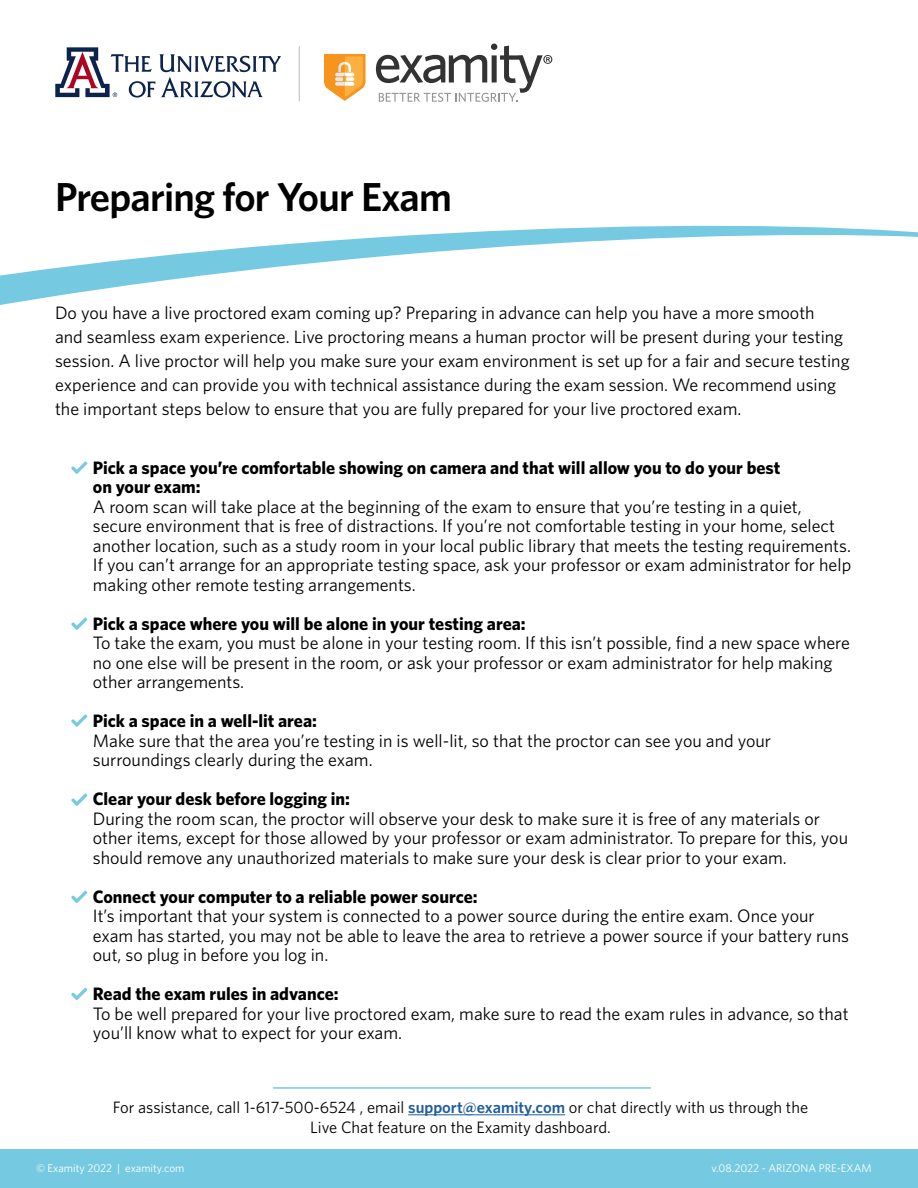
<style>
.page{position:relative;width:918px;height:1188px;background:#fff}
.page>*{position:absolute;margin:0;border:0;box-sizing:border-box;transform-origin:0 0}
.t1{font:600 40.5px "Whitney";letter-spacing:-.02em;color:#000}
.t2{font:18px/19.5px "Whitney";color:#000}
.t3{font:700 18px "Whitney";color:#000}
.t4{font:16.5px "Whitney";color:#000}
.t5{font:11.25px "Whitney";color:#fff}
.s1{font-weight:600;color:#215e9e}
</style>
<div class="page">
<div style="left:0;top:1149px;width:918px;height:39px;background:#75cae2"></div>
<svg style="left:0;top:225px;width:918px;height:239px"></svg>
<hr style="left:408px;top:1114px;width:157px;height:1px;background:#215e9e">
<hr style="left:273px;top:1087px;width:378px;height:2px;background:#75cae2">
<svg style="left:324px;top:54px;width:42px;height:47px"></svg>
<svg style="left:376px;top:44px;width:176px;height:58px"></svg>
<hr style="left:299px;top:46px;width:1px;height:55px;background:#58595b">
<svg style="left:55px;top:47px;width:226px;height:51px"></svg>
<svg style="left:71px;top:461px;width:16px;height:13px"></svg>
<svg style="left:71px;top:617px;width:16px;height:13px"></svg>
<svg style="left:71px;top:714px;width:16px;height:13px"></svg>
<svg style="left:71px;top:793px;width:16px;height:13px"></svg>
<svg style="left:71px;top:891px;width:16px;height:12px"></svg>
<svg style="left:71px;top:988px;width:16px;height:12px"></svg>
<p class="t1" style="left:55px;top:170px;width:399px">Preparing for Your Exam</p>
<p class="t2" style="left:55px;top:300px;width:796px;line-height:24px">Do you have a live proctored exam coming up? Preparing in advance can help you have a more smooth<br>and seamless exam experience. Live proctoring means a human proctor will be present during your testing session. A live proctor will help you make sure your exam environment is set up for a fair and secure testing experience and can provide you with technical assistance during the exam session. We recommend using the important steps below to ensure that you are fully prepared for your live proctored exam.</p>
<p class="t3" style="left:93px;top:455px;width:689px">Pick a space you’re comfortable showing on camera and that will allow you to do your best</p>
<p class="t3" style="left:93px;top:475px;width:109px">on your exam:</p>
<p class="t2" style="left:93px;top:496px;width:760px">A room scan will take place at the beginning of the exam to ensure that you’re testing in a quiet, secure environment that is free of distractions. If you’re not comfortable testing in your home, select another location, such as a study room in your local public library that meets the testing requirements.<br>If you can’t arrange for an appropriate testing space, ask your professor or exam administrator for help making other remote testing arrangements.</p>
<p class="t3" style="left:93px;top:611px;width:434px">Pick a space where you will be alone in your testing area:</p>
<p class="t2" style="left:93px;top:633px;width:759px">To take the exam, you must be alone in your testing room. If this isn’t possible, find a new space where no one else will be present in the room, or ask your professor or exam administrator for help making other arrangements.</p>
<p class="t3" style="left:93px;top:709px;width:226px">Pick a space in a well-lit area:</p>
<p class="t2" style="left:93px;top:730px;width:680px">Make sure that the area you’re testing in is well-lit, so that the proctor can see you and your</p>
<p class="t2" style="left:93px;top:750px;width:281px">surroundings clearly during the exam.</p>
<p class="t3" style="left:93px;top:787px;width:259px">Clear your desk before logging in:</p>
<p class="t2" style="left:93px;top:808px;width:757px">During the room scan, the proctor will observe your desk to make sure it is free of any materials or other items, except for those allowed by your professor or exam administrator. To prepare for this, you should remove any unauthorized materials to make sure your desk is clear prior to your exam.</p>
<p class="t3" style="left:93px;top:884px;width:386px">Connect your computer to a reliable power source:</p>
<p class="t2" style="left:93px;top:906px;width:758px">It’s important that your system is connected to a power source during the entire exam. Once your exam has started, you may not be able to leave the area to retrieve a power source if your battery runs out, so plug in before you log in.</p>
<p class="t3" style="left:93px;top:982px;width:247px">Read the exam rules in advance:</p>
<p class="t2" style="left:93px;top:1003px;width:757px">To be well prepared for your live proctored exam, make sure to read the exam rules in advance, so that you’ll know what to expect for your exam.</p>
<p class="t4" style="left:113px;top:1096px;width:697px">For assistance, call 1-617-500-6524 , email <span class="s1">support@examity.com</span> or chat directly with us through the</p>
<p class="t4" style="left:310px;top:1116px;width:302px">Live Chat feature on the Examity dashboard.</p>
<p class="t5" style="left:36px;top:1161px;width:150px">© Examity 2022 | examity.com</p>
<p class="t5" style="left:711px;top:1161px;width:162px">v.08.2022 - ARIZONA PRE-EXAM</p>
</div>
